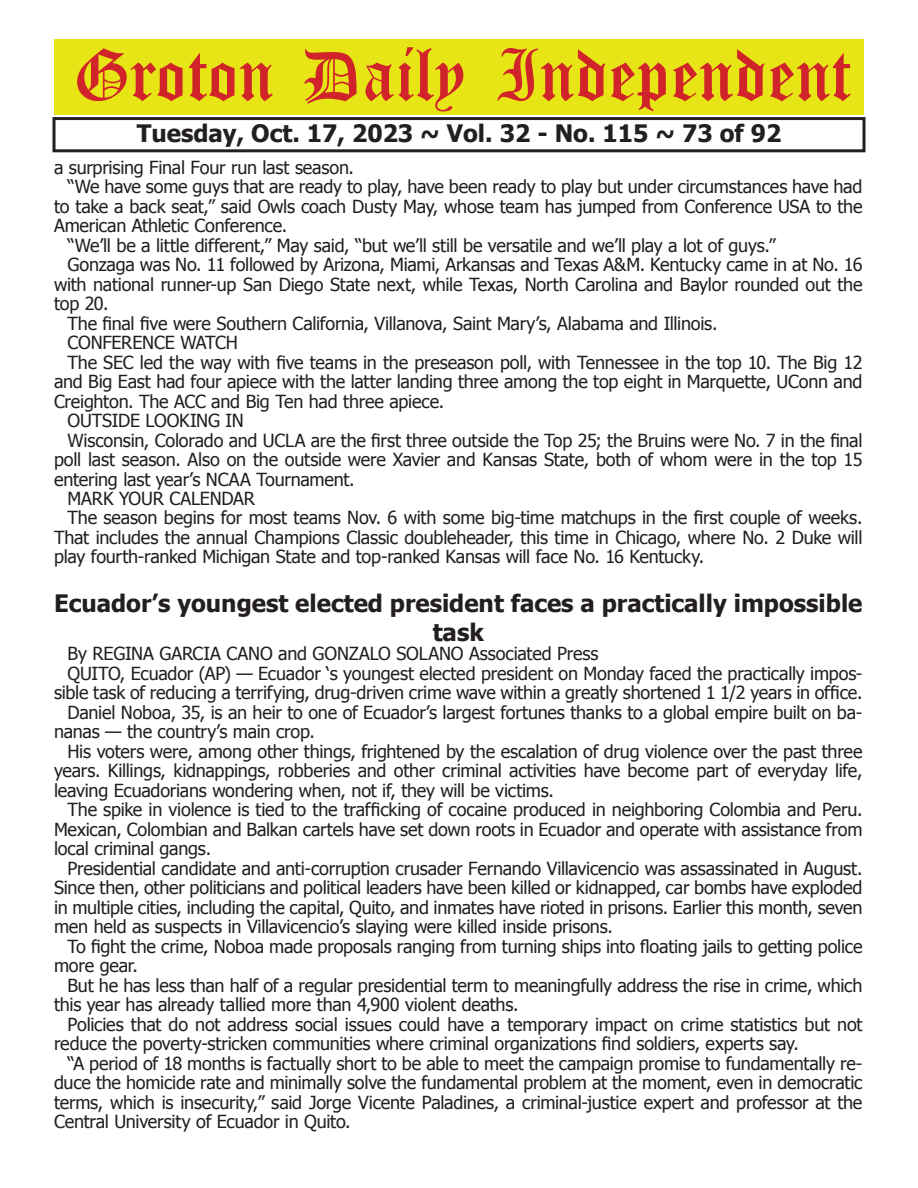
<style>
.page{position:relative;width:918px;height:1188px;background:#fff}
.page>*{position:absolute;margin:0;border:0;box-sizing:border-box;transform-origin:0 0}
.t1{font:54px "Old English Five";color:#d1232a}
.t2{font:700 24px/28.8px "Tahoma";color:#231f20;text-align:center}
.t3{font:18px "Tahoma";letter-spacing:-.01em;color:#231f20}
</style>
<div class="page">
<div style="left:52px;top:117px;width:814px;height:35px;border:3px solid #231f20"></div>
<div style="left:54px;top:40px;width:810px;height:75px;background:#e7e515"></div>
<h1 class="t1" style="left:73px;top:50px;width:779px">Groton Daily Independent</h1>
<h2 class="t2" style="left:137px;top:117px;width:646px">Tuesday, Oct. 17, 2023 ~ Vol. 32 - No. 115 ~ 73 of 92</h2>
<p class="t3" style="left:54px;top:155px;width:302px">a surprising Final Four run last season.</p>
<p class="t3" style="left:68px;top:174px;width:796px">“We have some guys that are ready to play, have been ready to play but under circumstances have had</p>
<p class="t3" style="left:54px;top:194px;width:810px">to take a back seat,” said Owls coach Dusty May, whose team has jumped from Conference USA to the</p>
<p class="t3" style="left:54px;top:213px;width:235px">American Athletic Conference.</p>
<p class="t3" style="left:68px;top:233px;width:710px">“We’ll be a little different,” May said, “but we’ll still be versatile and we’ll play a lot of guys.”</p>
<p class="t3" style="left:68px;top:252px;width:797px">Gonzaga was No. 11 followed by Arizona, Miami, Arkansas and Texas A&amp;M. Kentucky came in at No. 16</p>
<p class="t3" style="left:54px;top:272px;width:810px">with national runner-up San Diego State next, while Texas, North Carolina and Baylor rounded out the</p>
<p class="t3" style="left:54px;top:291px;width:56px">top 20.</p>
<p class="t3" style="left:68px;top:311px;width:652px">The final five were Southern California, Villanova, Saint Mary’s, Alabama and Illinois.</p>
<p class="t3" style="left:68px;top:330px;width:172px">CONFERENCE WATCH</p>
<p class="t3" style="left:68px;top:350px;width:797px">The SEC led the way with five teams in the preseason poll, with Tennessee in the top 10. The Big 12</p>
<p class="t3" style="left:54px;top:369px;width:810px">and Big East had four apiece with the latter landing three among the top eight in Marquette, UConn and</p>
<p class="t3" style="left:54px;top:389px;width:392px">Creighton. The ACC and Big Ten had three apiece.</p>
<p class="t3" style="left:68px;top:408px;width:178px">OUTSIDE LOOKING IN</p>
<p class="t3" style="left:68px;top:428px;width:797px">Wisconsin, Colorado and UCLA are the first three outside the Top 25; the Bruins were No. 7 in the final</p>
<p class="t3" style="left:54px;top:447px;width:810px">poll last season. Also on the outside were Xavier and Kansas State, both of whom were in the top 15</p>
<p class="t3" style="left:54px;top:467px;width:302px">entering last year’s NCAA Tournament.</p>
<p class="t3" style="left:68px;top:486px;width:189px">MARK YOUR CALENDAR</p>
<p class="t3" style="left:68px;top:506px;width:796px">The season begins for most teams Nov. 6 with some big-time matchups in the first couple of weeks.</p>
<p class="t3" style="left:54px;top:525px;width:810px">That includes the annual Champions Classic doubleheader, this time in Chicago, where No. 2 Duke will</p>
<p class="t3" style="left:54px;top:545px;width:652px">play fourth-ranked Michigan State and top-ranked Kansas will face No. 16 Kentucky.</p>
<h2 class="t2" style="left:54px;top:587px;width:810px">Ecuador’s youngest elected president faces a practically impossible task</h2>
<p class="t3" style="left:68px;top:642px;width:533px">By REGINA GARCIA CANO and GONZALO SOLANO Associated Press</p>
<p class="t3" style="left:68px;top:661px;width:796px">QUITO, Ecuador (AP) — Ecuador ‘s youngest elected president on Monday faced the practically impos-</p>
<p class="t3" style="left:54px;top:681px;width:810px">sible task of reducing a terrifying, drug-driven crime wave within a greatly shortened 1 1/2 years in office.</p>
<p class="t3" style="left:68px;top:700px;width:796px">Daniel Noboa, 35, is an heir to one of Ecuador’s largest fortunes thanks to a global empire built on ba-</p>
<p class="t3" style="left:54px;top:720px;width:262px">nanas — the country’s main crop.</p>
<p class="t3" style="left:68px;top:739px;width:797px">His voters were, among other things, frightened by the escalation of drug violence over the past three</p>
<p class="t3" style="left:54px;top:759px;width:810px">years. Killings, kidnappings, robberies and other criminal activities have become part of everyday life,</p>
<p class="t3" style="left:54px;top:778px;width:502px">leaving Ecuadorians wondering when, not if, they will be victims.</p>
<p class="t3" style="left:68px;top:798px;width:797px">The spike in violence is tied to the trafficking of cocaine produced in neighboring Colombia and Peru.</p>
<p class="t3" style="left:54px;top:817px;width:810px">Mexican, Colombian and Balkan cartels have set down roots in Ecuador and operate with assistance from</p>
<p class="t3" style="left:54px;top:837px;width:159px">local criminal gangs.</p>
<p class="t3" style="left:68px;top:856px;width:796px">Presidential candidate and anti-corruption crusader Fernando Villavicencio was assassinated in August.</p>
<p class="t3" style="left:54px;top:876px;width:810px">Since then, other politicians and political leaders have been killed or kidnapped, car bombs have exploded</p>
<p class="t3" style="left:54px;top:895px;width:810px">in multiple cities, including the capital, Quito, and inmates have rioted in prisons. Earlier this month, seven</p>
<p class="t3" style="left:54px;top:915px;width:561px">men held as suspects in Villavicencio’s slaying were killed inside prisons.</p>
<p class="t3" style="left:68px;top:934px;width:796px">To fight the crime, Noboa made proposals ranging from turning ships into floating jails to getting police</p>
<p class="t3" style="left:54px;top:953px;width:86px">more gear.</p>
<p class="t3" style="left:68px;top:973px;width:796px">But he has less than half of a regular presidential term to meaningfully address the rise in crime, which</p>
<p class="t3" style="left:54px;top:992px;width:466px">this year has already tallied more than 4,900 violent deaths.</p>
<p class="t3" style="left:68px;top:1012px;width:797px">Policies that do not address social issues could have a temporary impact on crime statistics but not</p>
<p class="t3" style="left:54px;top:1031px;width:747px">reduce the poverty-stricken communities where criminal organizations find soldiers, experts say.</p>
<p class="t3" style="left:68px;top:1051px;width:796px">“A period of 18 months is factually short to be able to meet the campaign promise to fundamentally re-</p>
<p class="t3" style="left:54px;top:1070px;width:810px">duce the homicide rate and minimally solve the fundamental problem at the moment, even in democratic</p>
<p class="t3" style="left:54px;top:1090px;width:810px">terms, which is insecurity,” said Jorge Vicente Paladines, a criminal-justice expert and professor at the</p>
<p class="t3" style="left:54px;top:1109px;width:298px">Central University of Ecuador in Quito.</p>
</div>
